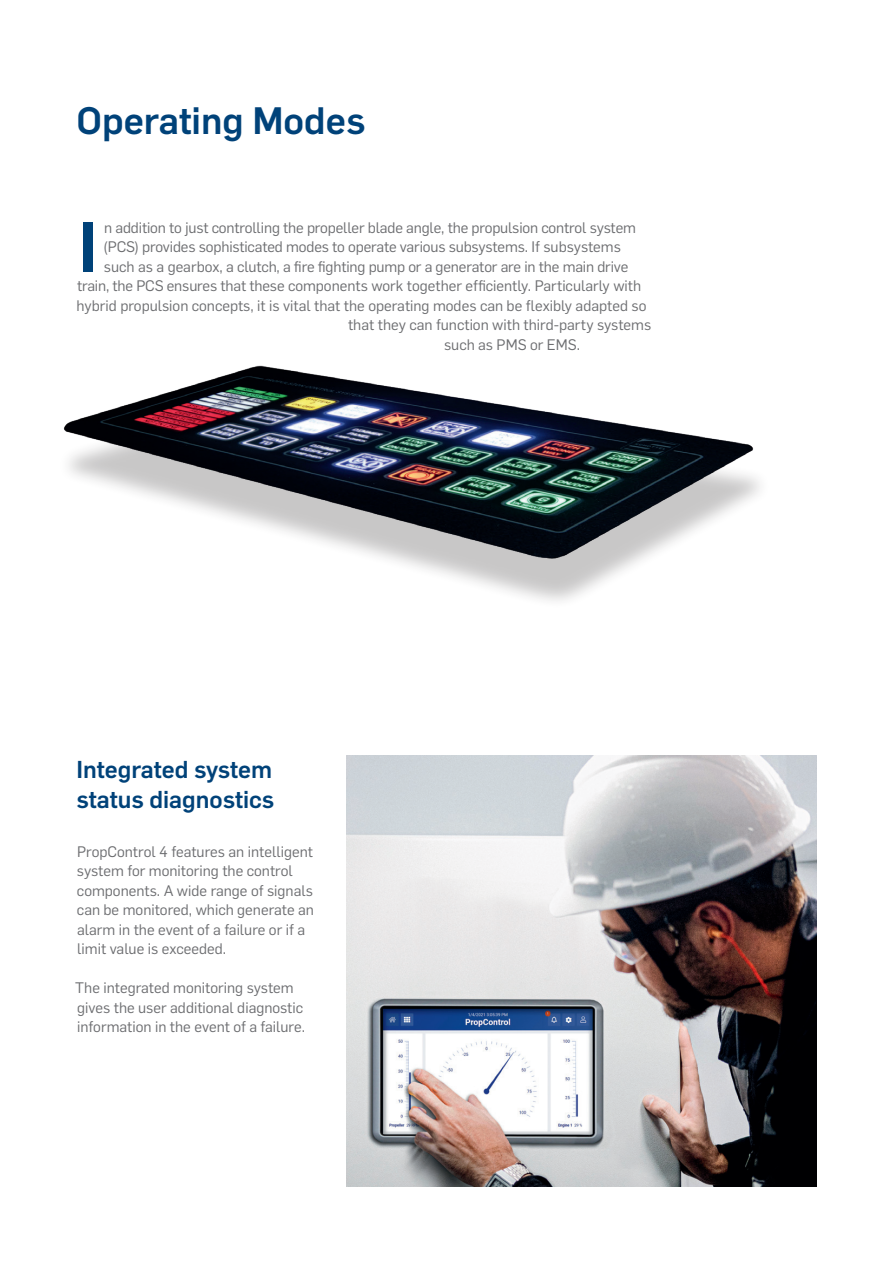
<style>
.page{position:relative;width:893px;height:1263px;background:#fff}
.page>*{position:absolute;margin:0;border:0;box-sizing:border-box;transform-origin:0 0}
.t1{font:500 69.75px "Flama";color:#004279}
.t2{font:500 37.5px "Flama";color:#004279}
.t3{font:500 24px/30px "Flama";color:#004279}
.t4{font:15px/19.5px "Flama";color:#6c6d70}
</style>
<div class="page">
<img style="left:346px;top:755px;width:470px;height:431px">
<div style="left:57px;top:390px;width:715px;height:219px;background:#231f20;opacity:.25"></div>
<img style="left:57px;top:365px;width:715px;height:216px">
<h2 class="t2" style="left:77px;top:93px;width:291px">Operating Modes</h2>
<h1 class="t1" style="left:79px;top:195px;width:21px">I</h1>
<p class="t4" style="left:104px;top:217px;width:533px">n addition to just controlling the propeller blade angle, the propulsion control system</p>
<p class="t4" style="left:104px;top:236px;width:519px">(PCS) provides sophisticated modes to operate various subsystems. If subsystems</p>
<p class="t4" style="left:104px;top:256px;width:526px">such as a gearbox, a clutch, a fire fighting pump or a generator are in the main drive</p>
<p class="t4" style="left:77px;top:275px;width:566px">train, the PCS ensures that these components work together efficiently. Particularly with</p>
<p class="t4" style="left:77px;top:295px;width:571px">hybrid propulsion concepts, it is vital that the operating modes can be flexibly adapted so</p>
<p class="t4" style="left:348px;top:314px;width:305px">that they can function with third-party systems</p>
<p class="t4" style="left:444px;top:334px;width:138px">such as PMS or EMS.</p>
<h3 class="t3" style="left:77px;top:754px;width:199px">Integrated system status diagnostics</h3>
<p class="t4" style="left:77px;top:841px;width:239px">PropControl 4 features an intelligent system for monitoring the control components. A wide range of signals can be monitored, which generate an alarm in the event of a failure or if a limit value is exceeded.</p>
<p class="t4" style="left:75px;top:977px;width:231px">The integrated monitoring system gives the user additional diagnostic information in the event of a failure.</p>
</div>
